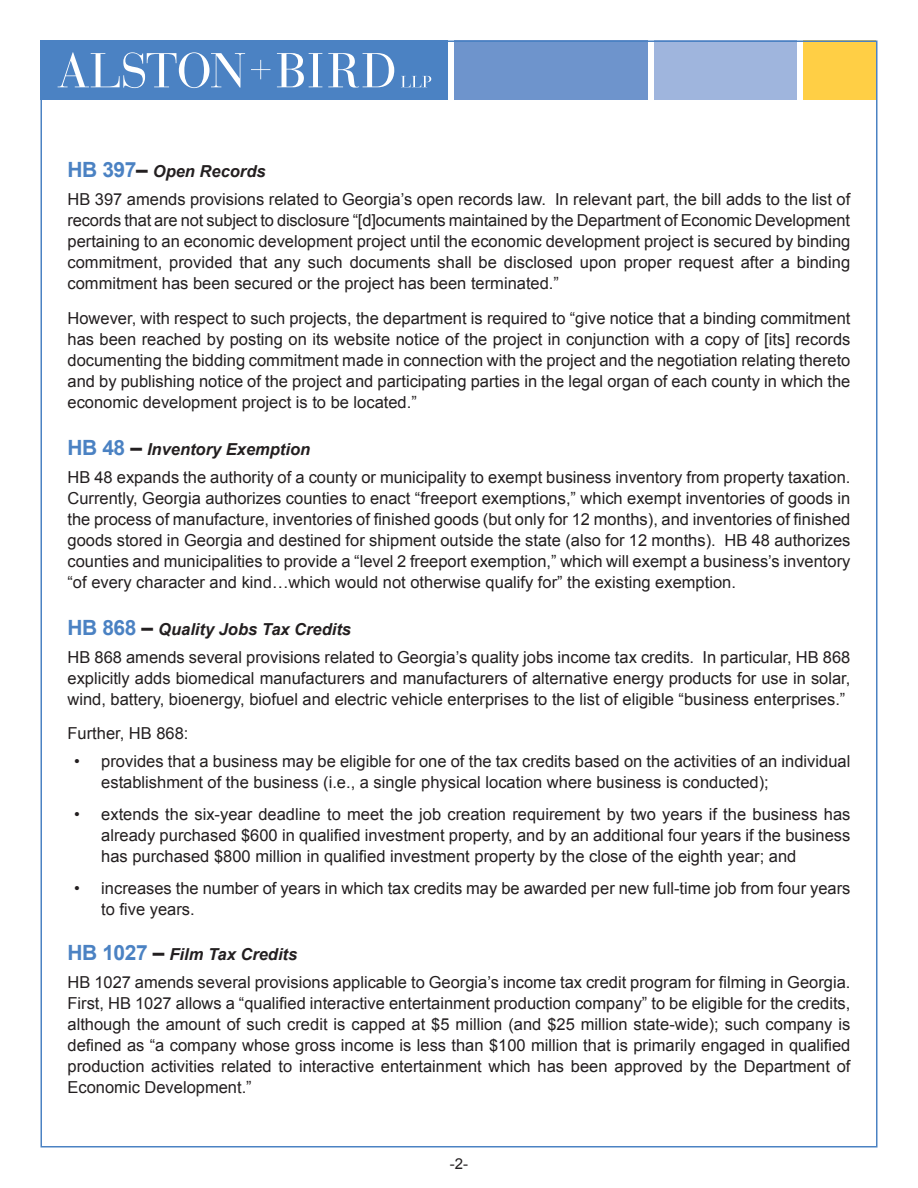
<style>
.page{position:relative;width:918px;height:1188px;background:#fff}
.page>*{position:absolute;margin:0;border:0;box-sizing:border-box;transform-origin:0 0}
.Body_Text{font:16.5px/21px "Arial";color:#231f20;text-align:justify}
.Bullet{font:16.5px/21px "Arial";color:#231f20}
.Head{font:italic 700 16.5px "Arial";color:#231f20}
.t1{font:15px "Arial";color:#231f20}
.s1{font-style:normal;font-size:21px;color:#4b82c3}
.s2{font-style:normal;font-size:21px}
</style>
<div class="page">
<div style="left:40px;top:40px;width:408px;height:60px;background:#4b82c3"></div>
<div style="left:803px;top:40px;width:73px;height:60px;background:#ffcf45"></div>
<div style="left:654px;top:40px;width:143px;height:60px;background:#9fb5dd"></div>
<div style="left:454px;top:40px;width:194px;height:60px;background:#6e94cc"></div>
<svg style="left:58px;top:52px;width:187px;height:36px"></svg>
<svg style="left:277px;top:53px;width:45px;height:34px"></svg>
<svg style="left:328px;top:53px;width:66px;height:35px"></svg>
<svg style="left:401px;top:76px;width:30px;height:11px"></svg>
<svg style="left:251px;top:60px;width:19px;height:19px"></svg>
<p class="Head" style="left:68px;top:161px;width:200px"><span class="s1">HB 397</span><span class="s2">–</span> Open Records</p>
<p class="Body_Text" style="left:68px;top:189px;width:784px">HB 397 amends provisions related to Georgia’s open records law. In relevant part, the bill adds to the list of records that are not subject to disclosure “[d]ocuments maintained by the Department of Economic Development pertaining to an economic development project until the economic development project is secured by binding commitment, provided that any such documents shall be disclosed upon proper request after a binding commitment has been secured or the project has been terminated.”</p>
<p class="Body_Text" style="left:68px;top:308px;width:784px">However, with respect to such projects, the department is required to “give notice that a binding commitment has been reached by posting on its website notice of the project in conjunction with a copy of [its] records documenting the bidding commitment made in connection with the project and the negotiation relating thereto and by publishing notice of the project and participating parties in the legal organ of each county in which the economic development project is to be located.”</p>
<p class="Head" style="left:68px;top:438px;width:244px"><span class="s1">HB 48</span> <span class="s2">–</span> Inventory Exemption</p>
<p class="Body_Text" style="left:68px;top:467px;width:785px">HB 48 expands the authority of a county or municipality to exempt business inventory from property taxation.<br>Currently, Georgia authorizes counties to enact “freeport exemptions,” which exempt inventories of goods in the process of manufacture, inventories of finished goods (but only for 12 months), and inventories of finished goods stored in Georgia and destined for shipment outside the state (also for 12 months). HB 48 authorizes counties and municipalities to provide a “level 2 freeport exemption,” which will exempt a business’s inventory “of every character and kind…which would not otherwise qualify for” the existing exemption.</p>
<p class="Head" style="left:68px;top:618px;width:285px"><span class="s1">HB 868</span> <span class="s2">–</span> Quality Jobs Tax Credits</p>
<p class="Body_Text" style="left:68px;top:647px;width:784px">HB 868 amends several provisions related to Georgia’s quality jobs income tax credits. In particular, HB 868 explicitly adds biomedical manufacturers and manufacturers of alternative energy products for use in solar, wind, battery, bioenergy, biofuel and electric vehicle enterprises to the list of eligible “business enterprises.”</p>
<p class="Body_Text" style="left:68px;top:723px;width:123px">Further, HB 868:</p>
<p class="Bullet" style="left:101px;top:751px;width:751px;text-indent:-27px">• provides that a business may be eligible for one of the tax credits based on the activities of an individual establishment of the business (i.e., a single physical location where business is conducted);</p>
<p class="Bullet" style="left:101px;top:804px;width:751px;text-align:justify;text-indent:-27px">• extends the six-year deadline to meet the job creation requirement by two years if the business has already purchased $600 in qualified investment property, and by an additional four years if the business has purchased $800 million in qualified investment property by the close of the eighth year; and</p>
<p class="Bullet" style="left:101px;top:878px;width:751px;text-indent:-27px">• increases the number of years in which tax credits may be awarded per new full-time job from four years to five years.</p>
<p class="Head" style="left:68px;top:943px;width:231px"><span class="s1">HB 1027</span> <span class="s2">–</span> Film Tax Credits</p>
<p class="Body_Text" style="left:68px;top:972px;width:784px">HB 1027 amends several provisions applicable to Georgia’s income tax credit program for filming in Georgia.<br>First, HB 1027 allows a “qualified interactive entertainment production company” to be eligible for the credits, although the amount of such credit is capped at $5 million (and $25 million state-wide); such company is defined as “a company whose gross income is less than $100 million that is primarily engaged in qualified production activities related to interactive entertainment which has been approved by the Department of Economic Development.”</p>
<p class="t1" style="left:450px;top:1154px;width:20px">-2-</p>
</div>
